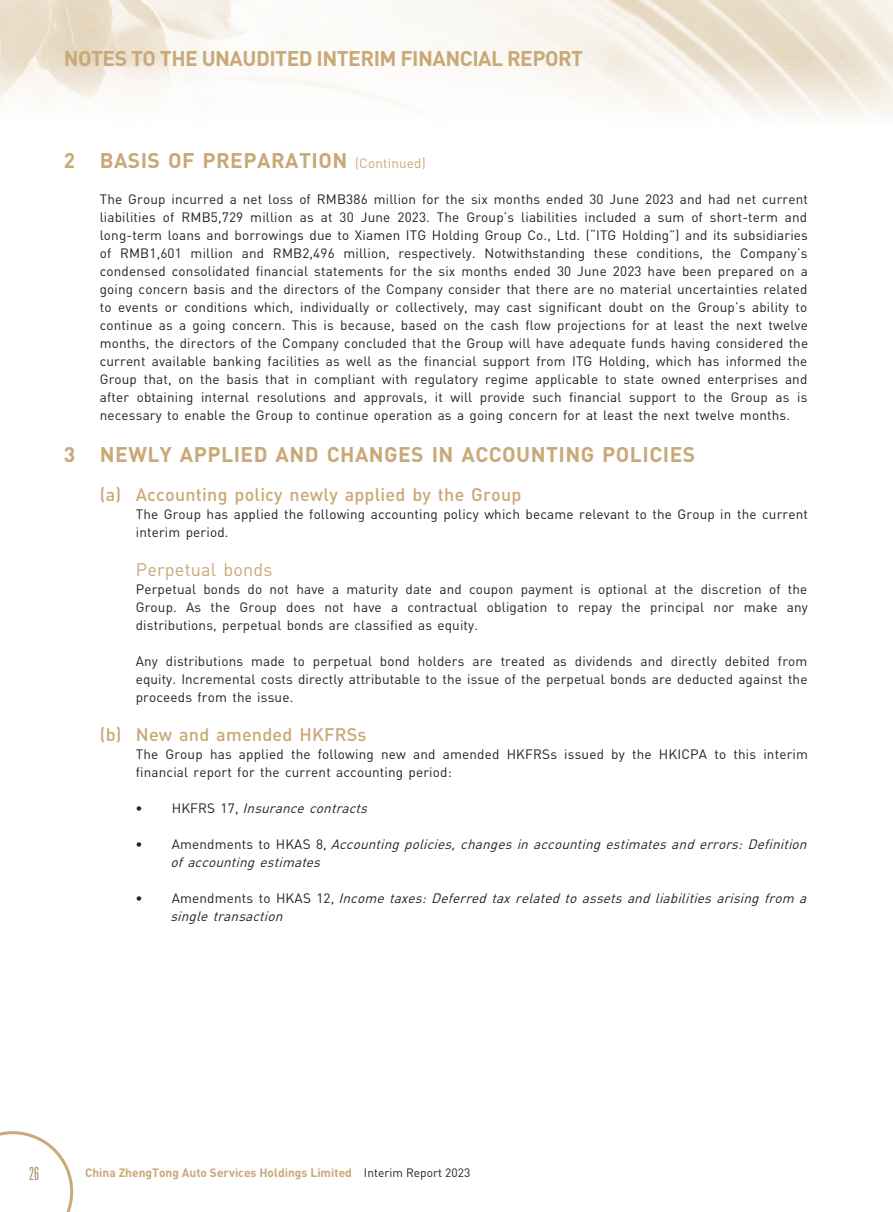
<style>
.page{position:relative;width:893px;height:1212px;background:#fff}
.page>*{position:absolute;margin:0;border:0;box-sizing:border-box;transform-origin:0 0}
._03_H1{font:700 21px "DIN Pro";letter-spacing:.02em;color:#c8a977}
._03_H1-2{font:700 21px "DIN Pro";letter-spacing:-.025em;color:#c8a977}
._04___H2{font:500 18px "DIN Pro";letter-spacing:.01em;color:#c8a977}
._05_____H3{font:18px "DIN Pro";letter-spacing:.01em;color:#c8a977}
.t1{font:300 ultra-condensed 18px "Univers LT Std";color:#a58d63}
._01_Body_Text{font:13.5px/18px "DIN Pro";letter-spacing:.01em;color:#231f20;text-align:justify}
._01_Body_Text-2{font:italic 13.5px/18px "DIN Pro";color:#231f20}
.t2{font:700 12px "DIN Pro";color:#c8a977}
.s1{font-weight:400;font-size:13.5px}
.s2{font-style:normal}
.s3{font-weight:400;color:#231f20}
</style>
<div class="page">
<img style="left:0;top:0;width:893px;height:116px">
<svg style="left:0;top:1131px;width:73px;height:81px"></svg>
<h1 class="_03_H1-2" style="left:64px;top:44px;width:521px">NOTES TO THE UNAUDITED INTERIM FINANCIAL REPORT</h1>
<p class="_03_H1" style="left:64px;top:146px;width:363px">2 BASIS OF PREPARATION <span class="s1">(Continued)</span></p>
<p class="_01_Body_Text" style="left:100px;top:189px;width:710px">The Group incurred a net loss of RMB386 million for the six months ended 30 June 2023 and had net current liabilities of RMB5,729 million as at 30 June 2023. The Group’s liabilities included a sum of short-term and long-term loans and borrowings due to Xiamen ITG Holding Group Co., Ltd. (“ITG Holding”) and its subsidiaries of RMB1,601 million and RMB2,496 million, respectively. Notwithstanding these conditions, the Company’s condensed consolidated financial statements for the six months ended 30 June 2023 have been prepared on a going concern basis and the directors of the Company consider that there are no material uncertainties related to events or conditions which, individually or collectively, may cast significant doubt on the Group’s ability to continue as a going concern. This is because, based on the cash flow projections for at least the next twelve months, the directors of the Company concluded that the Group will have adequate funds having considered the current available banking facilities as well as the financial support from ITG Holding, which has informed the Group that, on the basis that in compliant with regulatory regime applicable to state owned enterprises and after obtaining internal resolutions and approvals, it will provide such financial support to the Group as is necessary to enable the Group to continue operation as a going concern for at least the next twelve months.</p>
<p class="_03_H1" style="left:64px;top:440px;width:633px">3 NEWLY APPLIED AND CHANGES IN ACCOUNTING POLICIES</p>
<p class="_04___H2" style="left:100px;top:482px;width:423px">(a) Accounting policy newly applied by the Group</p>
<p class="_01_Body_Text" style="left:136px;top:504px;width:674px">The Group has applied the following accounting policy which became relevant to the Group in the current interim period.</p>
<p class="_05_____H3" style="left:136px;top:558px;width:138px">Perpetual bonds</p>
<p class="_01_Body_Text" style="left:136px;top:580px;width:674px">Perpetual bonds do not have a maturity date and coupon payment is optional at the discretion of the Group. As the Group does not have a contractual obligation to repay the principal nor make any distributions, perpetual bonds are classified as equity.</p>
<p class="_01_Body_Text" style="left:136px;top:652px;width:673px">Any distributions made to perpetual bond holders are treated as dividends and directly debited from equity. Incremental costs directly attributable to the issue of the perpetual bonds are deducted against the proceeds from the issue.</p>
<p class="_04___H2" style="left:100px;top:723px;width:268px">(b) New and amended HKFRSs</p>
<p class="_01_Body_Text" style="left:136px;top:745px;width:674px">The Group has applied the following new and amended HKFRSs issued by the HKICPA to this interim financial report for the current accounting period:</p>
<p class="_01_Body_Text-2" style="left:136px;top:799px;width:237px"><span class="s2">• H K F R S 1 7 ,</span> Insurancecontracts</p>
<p class="_01_Body_Text-2" style="left:170px;top:835px;width:642px;text-indent:-35px"><span class="s2">• A m e n d m e n t s t o H K A S 8 ,</span> Accountingpolicies,changesinaccountingestimatesanderrors:Definition ofaccountingestimates</p>
<p class="_01_Body_Text-2" style="left:170px;top:889px;width:642px;text-indent:-35px"><span class="s2">• A m e n d m e n t s t o H K A S 1 2 ,</span> Income taxes: Deferred tax related to assets and liabilities arising from a singletransaction</p>
<h2 class="t1" style="left:29px;top:1164px;width:11px">26</h2>
<p class="t2" style="left:85px;top:1164px;width:387px">China ZhengTong Auto Services Holdings Limited <span class="s3">Interim Report 2023</span></p>
</div>
